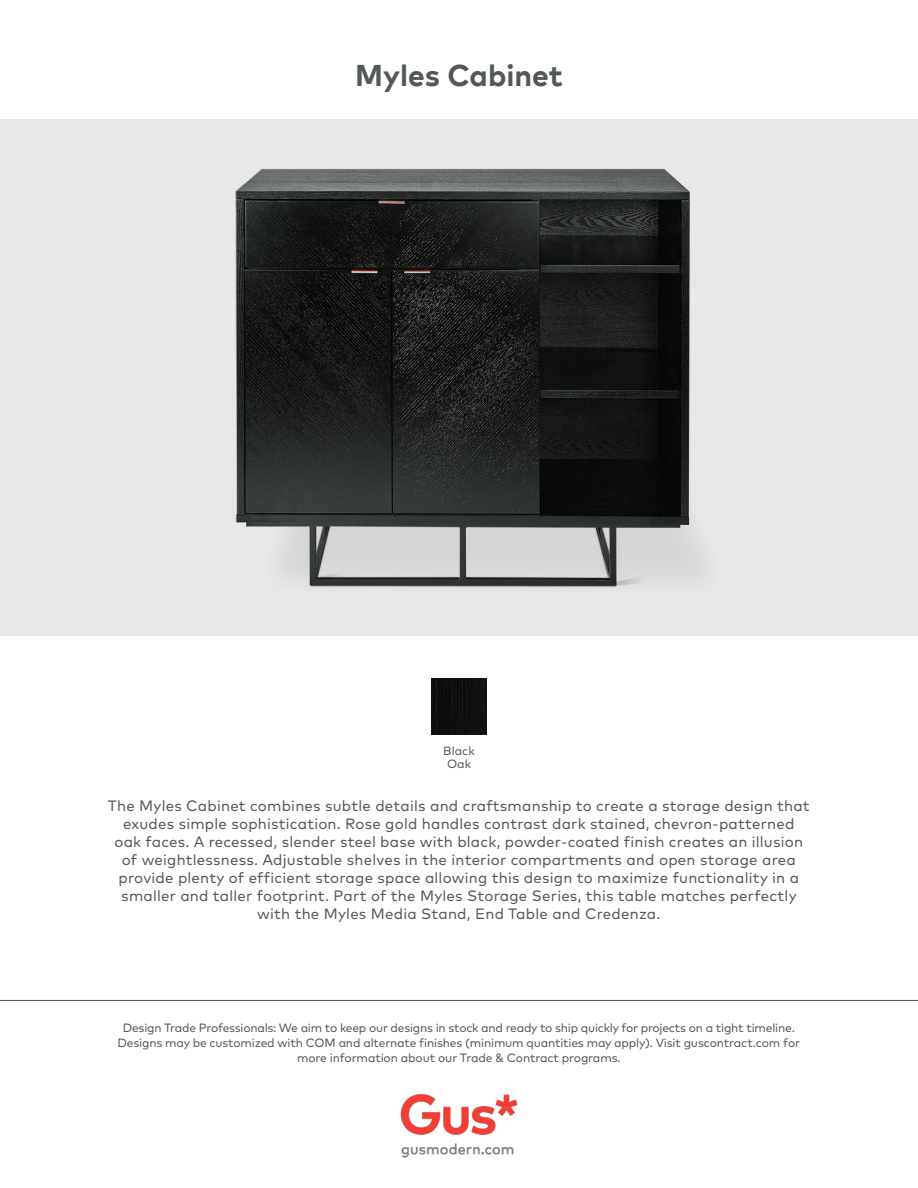
<style>
.page{position:relative;width:918px;height:1188px;background:#fff}
.page>*{position:absolute;margin:0;border:0;box-sizing:border-box;transform-origin:0 0}
.Product_Title{font:700 30px "Mark";color:#525759}
.Description{font:15px/18px "Mark Pro";letter-spacing:.015em;color:#525759;text-align:center}
.In_Stock_copy{font:12px/15px "Mark Pro";letter-spacing:-.015em;color:#525759;text-align:center}
.t1{font:12px "Mark Pro";color:#545759}
</style>
<div class="page">
<img style="left:400px;top:1094px;width:118px;height:64px">
<img style="left:0;top:119px;width:918px;height:516px">
<hr style="left:0;top:1000px;width:918px;height:1px;background:#545759">
<div style="left:431px;top:679px;width:56px;height:55px;background:#0f0f0f"></div>
<p class="Product_Title" style="left:355px;top:56px;width:209px">Myles Cabinet</p>
<p class="t1" style="left:443px;top:741px;width:33px">Black</p>
<p class="t1" style="left:447px;top:755px;width:26px">Oak</p>
<p class="Description" style="left:108px;top:795px;width:703px">The Myles Cabinet combines subtle details and craftsmanship to create a storage design that exudes simple sophistication. Rose gold handles contrast dark stained, chevron-patterned oak faces. A recessed, slender steel base with black, powder-coated finish creates an illusion of weightlessness. Adjustable shelves in the interior compartments and open storage area provide plenty of efficient storage space allowing this design to maximize functionality in a smaller and taller footprint. Part of the Myles Storage Series, this table matches perfectly with the Myles Media Stand, End Table and Credenza.</p>
<p class="In_Stock_copy" style="left:118px;top:1019px;width:684px">Design Trade Professionals: We aim to keep our designs in stock and ready to ship quickly for projects on a tight timeline.<br>Designs may be customized with COM and alternate finishes (minimum quantities may apply). Visit guscontract.com for more information about our Trade &amp; Contract programs.</p>
</div>
